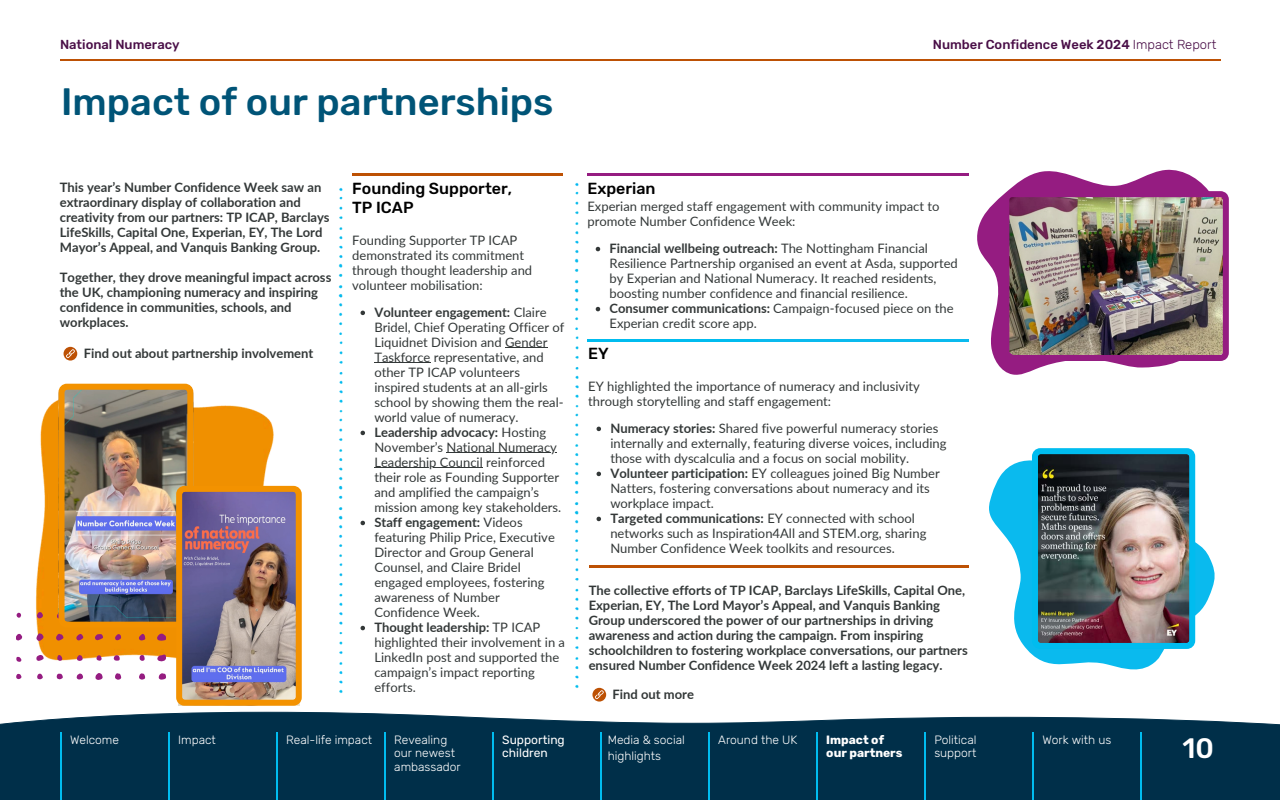
<style>
.page{position:relative;width:1280px;height:800px;background:#fff}
.page>*{position:absolute;margin:0;border:0;box-sizing:border-box;transform-origin:0 0}
.t1{font:500 38px "Rubik";color:#005477}
.t2{font:500 28px "Rubik";color:#fff}
.t3{font:500 16px/18.8px "Rubik";color:#000}
.t4{font:13px/15px "Lato";color:#333838}
.t5{font:700 13px/15px "Lato";color:#333838}
.t6{font:500 13px "Rubik";color:#490e47}
.t7{font:300 12px/13.5px "Rubik";color:#fff}
.t8{font:700 12px/13.5px "Rubik";color:#fff}
.t9{font:12px/13.5px "Rubik";color:#fff}
.s1{font-weight:300}
.s2{font-weight:700}
</style>
<div class="page">
<hr style="left:60px;top:59px;width:1160px;height:1px;background:#bd5104">
<hr style="left:352px;top:173px;width:211px;height:2px;background:#bd5104">
<img style="left:338px;top:188px;width:5px;height:505px">
<img style="left:574px;top:183px;width:15px;height:505px">
<img style="left:16px;top:401px;width:286px;height:278px">
<div style="left:0;top:725px;width:1280px;height:74px;background:#002f49"></div>
<svg style="left:0;top:711px;width:1280px;height:14px"></svg>
<hr style="left:60px;top:732px;width:1px;height:67px;background:#00bcef">
<hr style="left:168px;top:732px;width:1px;height:67px;background:#00bcef">
<hr style="left:276px;top:732px;width:1px;height:67px;background:#00bcef">
<hr style="left:384px;top:732px;width:1px;height:67px;background:#00bcef">
<hr style="left:492px;top:732px;width:1px;height:67px;background:#00bcef">
<hr style="left:600px;top:732px;width:1px;height:67px;background:#00bcef">
<hr style="left:708px;top:732px;width:1px;height:67px;background:#00bcef">
<hr style="left:816px;top:732px;width:1px;height:67px;background:#00bcef">
<hr style="left:924px;top:732px;width:1px;height:67px;background:#00bcef">
<hr style="left:1032px;top:732px;width:1px;height:67px;background:#00bcef">
<hr style="left:1140px;top:732px;width:1px;height:67px;background:#00bcef">
<hr style="left:587px;top:173px;width:211px;height:2px;background:#951c81">
<hr style="left:757px;top:173px;width:211px;height:2px;background:#951c81">
<hr style="left:587px;top:340px;width:211px;height:2px;background:#00bcef">
<hr style="left:757px;top:340px;width:211px;height:2px;background:#0abaee">
<hr style="left:589px;top:565px;width:211px;height:2px;background:#bd5104">
<hr style="left:757px;top:565px;width:211px;height:2px;background:#bd5104">
<svg style="left:989px;top:454px;width:226px;height:216px"></svg>
<img style="left:1032px;top:448px;width:163px;height:201px">
<svg style="left:933px;top:169px;width:296px;height:206px"></svg>
<img style="left:1003px;top:191px;width:225px;height:170px">
<svg style="left:36px;top:633px;width:8px;height:8px"></svg>
<svg style="left:17px;top:633px;width:5px;height:7px"></svg>
<svg style="left:37px;top:612px;width:6px;height:6px"></svg>
<svg style="left:36px;top:654px;width:8px;height:7px"></svg>
<svg style="left:37px;top:673px;width:6px;height:6px"></svg>
<svg style="left:17px;top:673px;width:5px;height:6px"></svg>
<svg style="left:17px;top:612px;width:4px;height:6px"></svg>
<svg style="left:17px;top:656px;width:5px;height:6px"></svg>
<svg style="left:360px;top:310px;width:5px;height:5px"></svg>
<hr style="left:505px;top:347px;width:42px;height:1px;background:#333838">
<hr style="left:374px;top:362px;width:56px;height:1px;background:#333838">
<svg style="left:360px;top:430px;width:5px;height:5px"></svg>
<hr style="left:446px;top:452px;width:111px;height:1px;background:#333838">
<hr style="left:374px;top:467px;width:109px;height:1px;background:#333838">
<svg style="left:360px;top:520px;width:5px;height:5px"></svg>
<svg style="left:360px;top:625px;width:5px;height:5px"></svg>
<svg style="left:592px;top:687px;width:14px;height:14px"></svg>
<svg style="left:595px;top:690px;width:9px;height:9px"></svg>
<img style="left:56px;top:383px;width:245px;height:322px">
<svg style="left:595px;top:247px;width:5px;height:4px"></svg>
<svg style="left:595px;top:307px;width:5px;height:4px"></svg>
<svg style="left:596px;top:426px;width:5px;height:5px"></svg>
<svg style="left:596px;top:471px;width:5px;height:5px"></svg>
<svg style="left:596px;top:516px;width:5px;height:5px"></svg>
<div style="left:64px;top:347px;width:13px;height:13px;background:#bd5104;border-radius:50%"></div>
<svg style="left:66px;top:349px;width:9px;height:9px"></svg>
<h4 class="t6" style="left:60px;top:37px;width:121px">National Numeracy</h4>
<p class="t6" style="left:932px;top:37px;width:285px">Number Confidence Week 2024 <span class="s1">Impact Report</span></p>
<h1 class="t1" style="left:61px;top:79px;width:494px">Impact of our partnerships</h1>
<p class="t5" style="left:60px;top:179px;width:271px">This year’s Number Confidence Week saw an extraordinary display of collaboration and creativity from our partners: TP ICAP, Barclays LifeSkills, Capital One, Experian, EY, The Lord Mayor’s Appeal, and Vanquis Banking Group.</p>
<p class="t5" style="left:60px;top:269px;width:273px">Together, they drove meaningful impact across the UK, championing numeracy and inspiring confidence in communities, schools, and workplaces.</p>
<p class="t5" style="left:84px;top:346px;width:231px">Find out about partnership involvement</p>
<p class="t3" style="left:352px;top:179px;width:161px">Founding Supporter,<br>TP ICAP</p>
<p class="t4" style="left:352px;top:232px;width:181px">Founding Supporter TP ICAP demonstrated its commitment through thought leadership and volunteer mobilisation:</p>
<h4 class="t4" style="left:374px;top:304px;width:191px"><span class="s2">Volunteer engagement:</span> Claire<br>Bridel, Chief Operating Officer of<br>Liquidnet Division and Gender<br>Taskforce representative, and other TP ICAP volunteers inspired students at an all-girls school by showing them the real&shy;world value of numeracy.</h4>
<h4 class="t4" style="left:374px;top:424px;width:184px"><span class="s2">Leadership advocacy:</span> Hosting<br>November’s National Numeracy</h4>
<p class="t4" style="left:374px;top:454px;width:188px">Leadership Council reinforced their role as Founding Supporter and amplified the campaign’s mission among key stakeholders.<br><span class="s2">Staff engagement:</span> Videos featuring Philip Price, Executive<br>Director and Group General</p>
<p class="t4" style="left:374px;top:559px;width:192px">Counsel, and Claire Bridel engaged employees, fostering awareness of Number<br>Confidence Week.<br><span class="s2">Thought leadership:</span> TP ICAP highlighted their involvement in a<br>LinkedIn post and supported the</p>
<p class="t4" style="left:374px;top:664px;width:162px">campaign’s impact reporting efforts.</p>
<p class="t3" style="left:587px;top:179px;width:70px">Experian</p>
<p class="t4" style="left:587px;top:198px;width:353px">Experian merged staff engagement with community impact to promote Number Confidence Week:</p>
<p class="t4" style="left:609px;top:240px;width:350px"><span class="s2">Financial wellbeing outreach:</span> The Nottingham Financial Resilience Partnership organised an event at Asda, supported by Experian and National Numeracy. It reached residents, boosting number confidence and financial resilience.</p>
<p class="t4" style="left:609px;top:300px;width:345px"><span class="s2">Consumer communications:</span> Campaign-focused piece on the<br>Experian credit score app.</p>
<p class="t3" style="left:588px;top:344px;width:22px">EY</p>
<h4 class="t4" style="left:588px;top:378px;width:333px">EY highlighted the importance of numeracy and inclusivity through storytelling and staff engagement:</h4>
<h4 class="t4" style="left:610px;top:420px;width:338px"><span class="s2">Numeracy stories:</span> Shared five powerful numeracy stories internally and externally, featuring diverse voices, including those with dyscalculia and a focus on social mobility.</h4>
<p class="t4" style="left:610px;top:465px;width:331px"><span class="s2">Volunteer participation:</span> EY colleagues joined Big Number<br>Natters, fostering conversations about numeracy and its workplace impact.</p>
<p class="t4" style="left:610px;top:510px;width:317px"><span class="s2">Targeted communications:</span> EY connected with school networks such as Inspiration4All and STEM.org, sharing<br>Number Confidence Week toolkits and resources.</p>
<p class="t5" style="left:588px;top:582px;width:380px">The collective efforts of TP ICAP, Barclays LifeSkills, Capital One, Experian, EY, The Lord Mayor’s Appeal, and Vanquis Banking Group underscored the power of our partnerships in driving awareness and action during the campaign. From inspiring schoolchildren to fostering workplace conversations, our partners ensured Number Confidence Week 2024 left a lasting legacy.</p>
<p class="t5" style="left:612px;top:686px;width:83px">Find out more</p>
<p class="t7" style="left:718px;top:732px;width:81px">Around the UK</p>
<p class="t8" style="left:826px;top:732px;width:78px">Impact of our partners</p>
<p class="t7" style="left:934px;top:732px;width:44px">Political support</p>
<p class="t2" style="left:1182px;top:732px;width:33px">10</p>
<p class="t7" style="left:70px;top:732px;width:50px">Welcome</p>
<p class="t7" style="left:178px;top:732px;width:39px">Impact</p>
<p class="t7" style="left:286px;top:732px;width:87px">Real-life impact</p>
<p class="t7" style="left:394px;top:732px;width:68px">Revealing our newest ambassador</p>
<p class="t9" style="left:502px;top:732px;width:64px">Supporting children</p>
<h2 class="t7" style="left:607px;top:732px;width:79px">Media &amp; social</h2>
<h4 class="t7" style="left:1042px;top:732px;width:70px">Work with us</h4>
<h2 class="t7" style="left:607px;top:749px;width:55px">highlights</h2>
</div>
